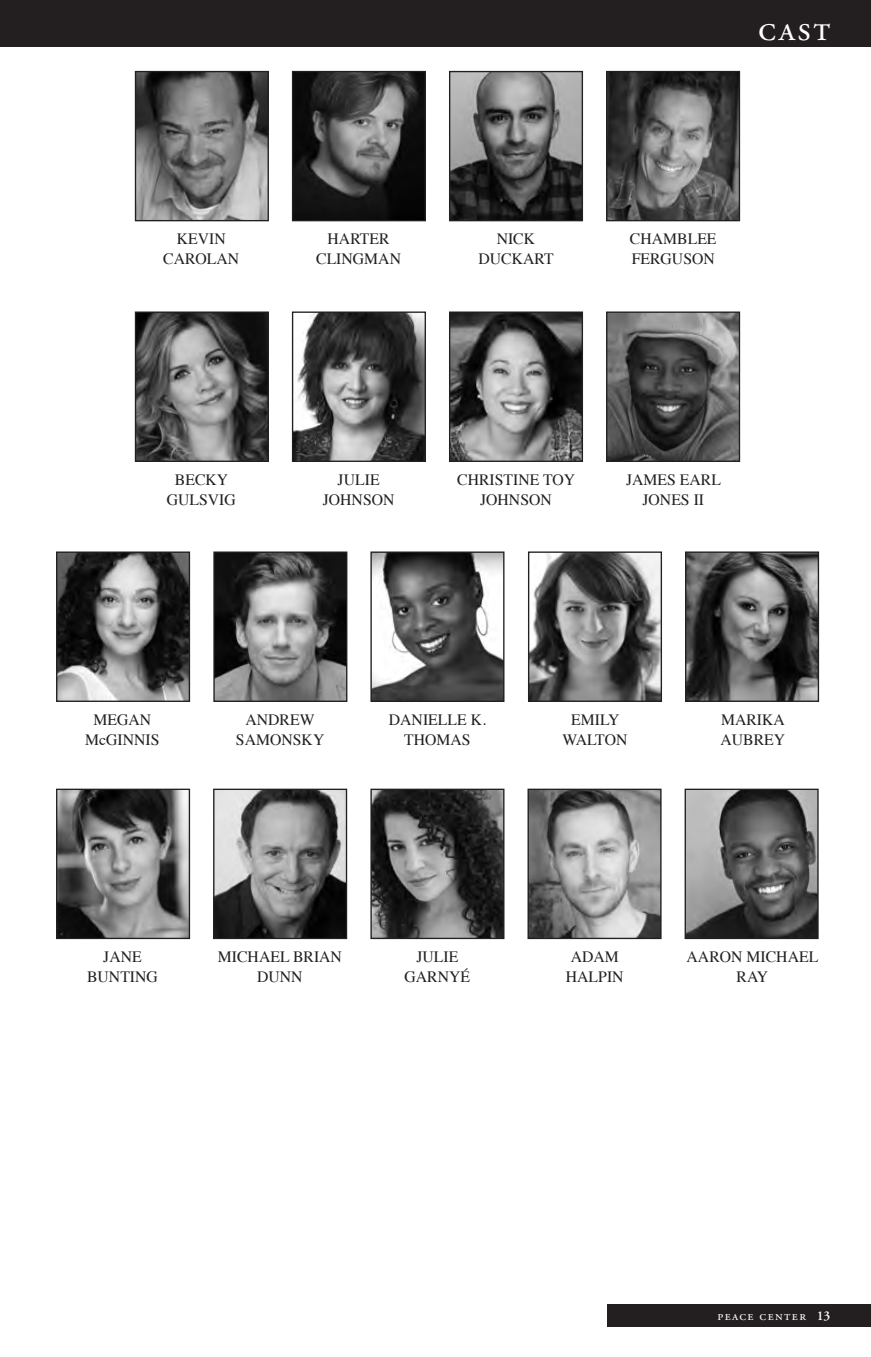
<style>
.page{position:relative;width:871px;height:1357px;background:#fff}
.page>*{position:absolute;margin:0;border:0;box-sizing:border-box;transform-origin:0 0}
.t1{font:36px "Adobe Garamond Exp";color:#fff}
.t2{font:15.75px "Times";color:#231f20}
.t3{font:13.5px "Adobe Garamond Exp";letter-spacing:.1em;color:#fff}
.s1{font-family:"Adobe Garamond";font-weight:600}
</style>
<div class="page">
<div style="left:0;top:0;width:871px;height:46px;background:#231f20"></div>
<img style="left:137px;top:73px;width:130px;height:146px">
<div style="left:135px;top:71px;width:134px;height:150px;border:1px solid #231f20"></div>
<img style="left:294px;top:73px;width:130px;height:146px">
<div style="left:292px;top:71px;width:134px;height:150px;border:1px solid #231f20"></div>
<img style="left:451px;top:73px;width:130px;height:146px">
<div style="left:449px;top:71px;width:134px;height:150px;border:1px solid #231f20"></div>
<img style="left:608px;top:73px;width:130px;height:146px">
<div style="left:606px;top:71px;width:134px;height:150px;border:1px solid #231f20"></div>
<img style="left:137px;top:313px;width:130px;height:147px">
<div style="left:135px;top:311px;width:134px;height:151px;border:1px solid #231f20"></div>
<img style="left:451px;top:313px;width:130px;height:147px">
<div style="left:449px;top:311px;width:134px;height:151px;border:1px solid #231f20"></div>
<img style="left:608px;top:313px;width:130px;height:147px">
<div style="left:606px;top:311px;width:134px;height:151px;border:1px solid #231f20"></div>
<img style="left:215px;top:553px;width:130px;height:147px">
<div style="left:213px;top:551px;width:134px;height:151px;border:1px solid #231f20"></div>
<img style="left:372px;top:553px;width:130px;height:147px">
<div style="left:370px;top:551px;width:134px;height:151px;border:1px solid #231f20"></div>
<img style="left:530px;top:553px;width:130px;height:147px">
<div style="left:528px;top:551px;width:134px;height:151px;border:1px solid #231f20"></div>
<img style="left:529px;top:791px;width:130px;height:146px">
<div style="left:527px;top:789px;width:134px;height:150px;border:1px solid #231f20"></div>
<img style="left:58px;top:553px;width:130px;height:147px">
<div style="left:56px;top:551px;width:134px;height:151px;border:1px solid #231f20"></div>
<img style="left:294px;top:313px;width:130px;height:147px">
<div style="left:292px;top:311px;width:134px;height:151px;border:1px solid #231f20"></div>
<img style="left:215px;top:791px;width:130px;height:146px">
<div style="left:213px;top:789px;width:134px;height:150px;border:1px solid #231f20"></div>
<img style="left:372px;top:791px;width:130px;height:146px">
<div style="left:370px;top:789px;width:134px;height:150px;border:1px solid #231f20"></div>
<img style="left:686px;top:791px;width:130px;height:146px">
<div style="left:684px;top:789px;width:134px;height:150px;border:1px solid #231f20"></div>
<img style="left:687px;top:553px;width:130px;height:147px">
<div style="left:685px;top:551px;width:134px;height:151px;border:1px solid #231f20"></div>
<img style="left:58px;top:791px;width:130px;height:146px">
<div style="left:56px;top:789px;width:134px;height:150px;border:1px solid #231f20"></div>
<div style="left:608px;top:1304px;width:263px;height:23px;background:#231f20"></div>
<p class="t2" style="left:177px;top:224px;width:50px">KEVIN</p>
<p class="t2" style="left:163px;top:244px;width:78px">CAROLAN</p>
<p class="t2" style="left:328px;top:224px;width:64px">HARTER</p>
<p class="t2" style="left:316px;top:244px;width:86px">CLINGMAN</p>
<p class="t1" style="left:758px;top:14px;width:74px">cast</p>
<p class="t2" style="left:497px;top:224px;width:40px">NICK</p>
<p class="t2" style="left:478px;top:244px;width:77px">DUCKART</p>
<p class="t2" style="left:630px;top:224px;width:88px">CHAMBLEE</p>
<p class="t2" style="left:632px;top:244px;width:85px">FERGUSON</p>
<p class="t2" style="left:175px;top:465px;width:55px">BECKY</p>
<p class="t2" style="left:167px;top:485px;width:71px">GULSVIG</p>
<p class="t2" style="left:338px;top:465px;width:43px">JULIE</p>
<p class="t2" style="left:323px;top:485px;width:73px">JOHNSON</p>
<p class="t2" style="left:457px;top:465px;width:119px">CHRISTINE TOY</p>
<p class="t2" style="left:480px;top:485px;width:73px">JOHNSON</p>
<p class="t2" style="left:626px;top:465px;width:96px">JAMES EARL</p>
<p class="t2" style="left:642px;top:485px;width:63px">JONES II</p>
<p class="t2" style="left:93px;top:705px;width:59px">MEGAN</p>
<p class="t2" style="left:85px;top:725px;width:76px">McGINNIS</p>
<p class="t2" style="left:245px;top:705px;width:71px">ANDREW</p>
<p class="t2" style="left:236px;top:725px;width:90px">SAMONSKY</p>
<p class="t2" style="left:389px;top:705px;width:99px">DANIELLE K.</p>
<p class="t2" style="left:404px;top:725px;width:68px">THOMAS</p>
<p class="t2" style="left:571px;top:705px;width:50px">EMILY</p>
<p class="t2" style="left:562px;top:725px;width:66px">WALTON</p>
<p class="t2" style="left:721px;top:705px;width:65px">MARIKA</p>
<p class="t2" style="left:720px;top:725px;width:66px">AUBREY</p>
<p class="t2" style="left:103px;top:941px;width:40px">JANE</p>
<p class="t2" style="left:87px;top:962px;width:72px">BUNTING</p>
<p class="t2" style="left:218px;top:941px;width:126px">MICHAEL BRIAN</p>
<p class="t2" style="left:257px;top:962px;width:47px">DUNN</p>
<p class="t2" style="left:416px;top:941px;width:43px">JULIE</p>
<p class="t2" style="left:404px;top:962px;width:67px">GARNYÉ</p>
<p class="t2" style="left:571px;top:941px;width:50px">ADAM</p>
<p class="t2" style="left:566px;top:962px;width:59px">HALPIN</p>
<p class="t2" style="left:686px;top:941px;width:133px">AARON MICHAEL</p>
<p class="t2" style="left:736px;top:962px;width:33px">RAY</p>
<p class="t3" style="left:717px;top:1310px;width:114px">peace center <span class="s1">13</span></p>
</div>
